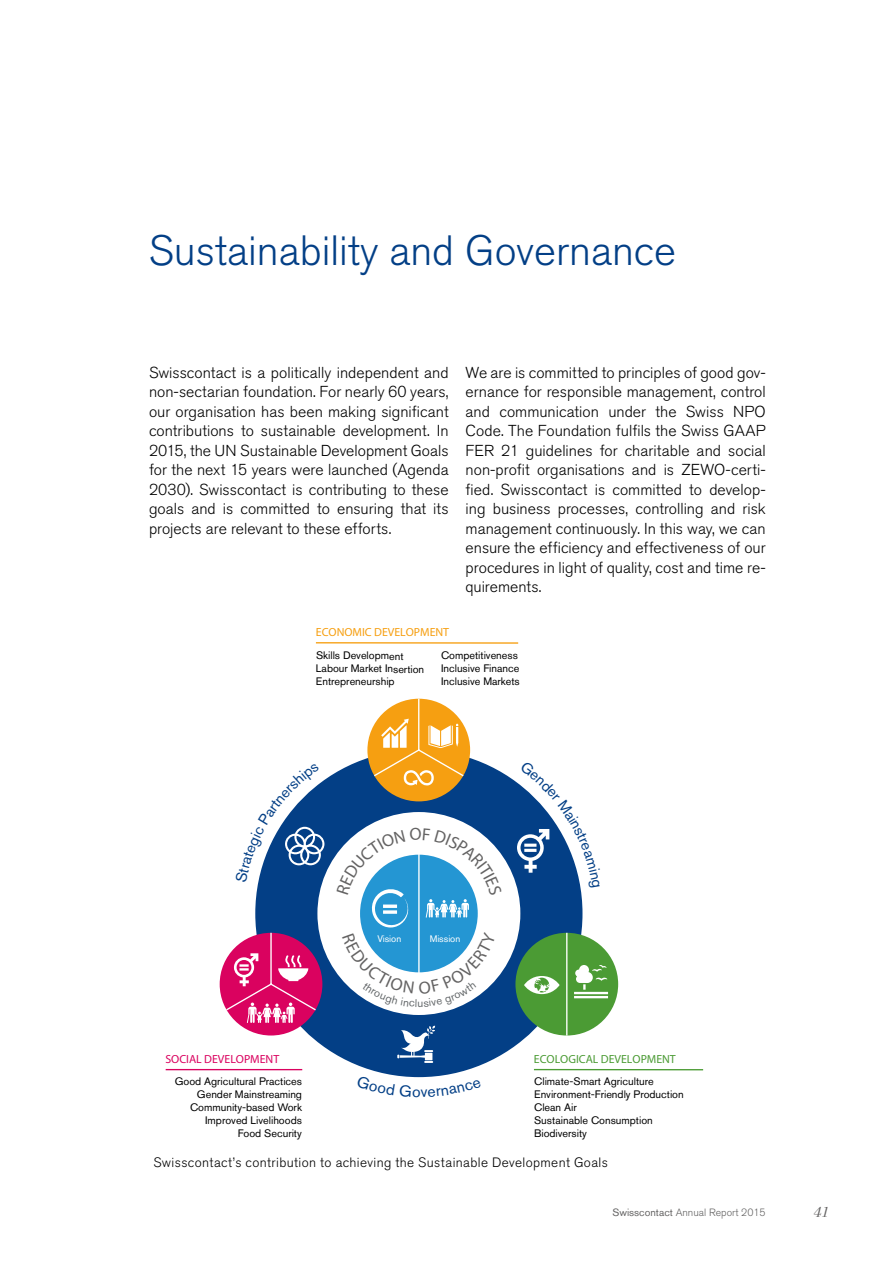
<style>
.page{position:relative;width:893px;height:1263px;background:#fff}
.page>*{position:absolute;margin:0;border:0;box-sizing:border-box;transform-origin:0 0}
.t1{font:300 42px "Akzidenz Grotesk BQ";color:#033f86}
.t2{font:300 15.75px/19.5px "Akzidenz Grotesk BQ";color:#000;text-align:justify}
.t3{font:italic 15.3px "Bodoni";color:#646363}
.t4{font:300 13.5px "Akzidenz Grotesk BQ";letter-spacing:.03em;color:#000}
.t5{font:700 11.85px "Akzidenz Grotesk BQ";letter-spacing:-.005em;color:#4b9b34}
.t6{font:700 11.85px "Akzidenz Grotesk BQ";letter-spacing:-.005em;color:#f69f11}
.t7{font:700 11.85px "Akzidenz Grotesk BQ";letter-spacing:-.005em;color:#da025f}
.t8{font:10.8px/12.9px "Akzidenz Grotesk BQ";letter-spacing:-.005em;color:#000}
.t9{font:300 10.5px "Akzidenz Grotesk BQ";color:#646363}
.t10{font:9.45px "Akzidenz Grotesk BQ";color:#fff}
.s1{font-weight:400}
</style>
<div class="page">
<div style="left:255px;top:750px;width:327px;height:327px;background:#033f86;border-radius:50%"></div>
<div style="left:317px;top:812px;width:203px;height:203px;background:#fff;border-radius:50%"></div>
<hr style="left:316px;top:642px;width:202px;height:2px;background:#f69f11">
<hr style="left:534px;top:1069px;width:169px;height:1px;background:#4b9b34">
<hr style="left:166px;top:1069px;width:136px;height:1px;background:#da025f">
<svg style="left:397px;top:1025px;width:38px;height:38px"></svg>
<div style="left:367px;top:699px;width:103px;height:102px;background:#f69f11;border-radius:50%"></div>
<svg style="left:372px;top:698px;width:93px;height:87px"></svg>
<div style="left:220px;top:933px;width:102px;height:102px;background:#da025f;border-radius:50%"></div>
<svg style="left:225px;top:931px;width:92px;height:93px"></svg>
<div style="left:515px;top:933px;width:103px;height:102px;background:#4b9b34;border-radius:50%"></div>
<hr style="left:566px;top:933px;width:1px;height:102px;background:#fff">
<svg style="left:524px;top:976px;width:36px;height:18px"></svg>
<hr style="left:574px;top:992px;width:34px;height:2px;background:#fff">
<hr style="left:574px;top:996px;width:34px;height:2px;background:#fff">
<svg style="left:575px;top:965px;width:32px;height:25px"></svg>
<svg style="left:517px;top:782px;width:64px;height:106px"></svg>
<svg style="left:258px;top:780px;width:66px;height:103px"></svg>
<svg style="left:393px;top:1075px;width:52px;height:3px"></svg>
<svg style="left:336px;top:828px;width:166px;height:179px"></svg>
<h1 class="t1" style="left:148px;top:227px;width:529px">Sustainability and Governance</h1>
<p class="t2" style="left:149px;top:363px;width:301px">Swisscontact is a politically independent and non-sectarian foundation. For nearly 60 years, our organisation has been making significant contributions to sustainable development. In 2015, the UN Sustainable Development Goals for the next 15 years were launched (Agenda 2030). Swisscontact is contributing to these goals and is committed to ensuring that its projects are relevant to these efforts.</p>
<p class="t2" style="left:466px;top:363px;width:302px">We are is committed to principles of good gov&shy;ernance for responsible management, control and communication under the Swiss NPO Code. The Foundation fulfils the Swiss GAAP FER 21 guidelines for charitable and social non-profit organisations and is ZEWO-certi&shy;fied. Swisscontact is committed to develop&shy;ing business processes, controlling and risk management continuously. In this way, we can ensure the efficiency and effectiveness of our procedures in light of quality, cost and time re&shy;quirements.</p>
<p class="t6" style="left:316px;top:624px;width:135px">ECONOMIC DEVELOPMENT</p>
<p class="t8" style="left:316px;top:649px;width:110px">Skills Development<br>Labour Market Insertion<br>Entrepreneurship</p>
<p class="t8" style="left:441px;top:649px;width:80px">Competitiveness<br>Inclusive Finance<br>Inclusive Markets</p>
<p class="t7" style="left:165px;top:1051px;width:115px">SOCIAL DEVELOPMENT</p>
<p class="t8" style="left:175px;top:1075px;width:129px;text-align:right">Good Agricultural Practices<br>Gender Mainstreaming<br>Community-based Work<br>Improved Livelihoods<br>Food Security</p>
<p class="t10" style="left:377px;top:933px;width:25px">Vision</p>
<p class="t10" style="left:430px;top:933px;width:32px">Mission</p>
<p class="t5" style="left:534px;top:1051px;width:143px">ECOLOGICAL DEVELOPMENT</p>
<p class="t8" style="left:534px;top:1075px;width:151px">Climate-Smart Agriculture<br>Environment-Friendly Production<br>Clean Air<br>Sustainable Consumption<br>Biodiversity</p>
<p class="t4" style="left:153px;top:1155px;width:456px">Swisscontact’s contribution to achieving the Sustainable Development Goals</p>
<p class="t9" style="left:612px;top:1206px;width:155px"><span class="s1">Swisscontact</span> Annual Report 2015</p>
<p class="t3" style="left:814px;top:1203px;width:17px">41</p>
</div>
